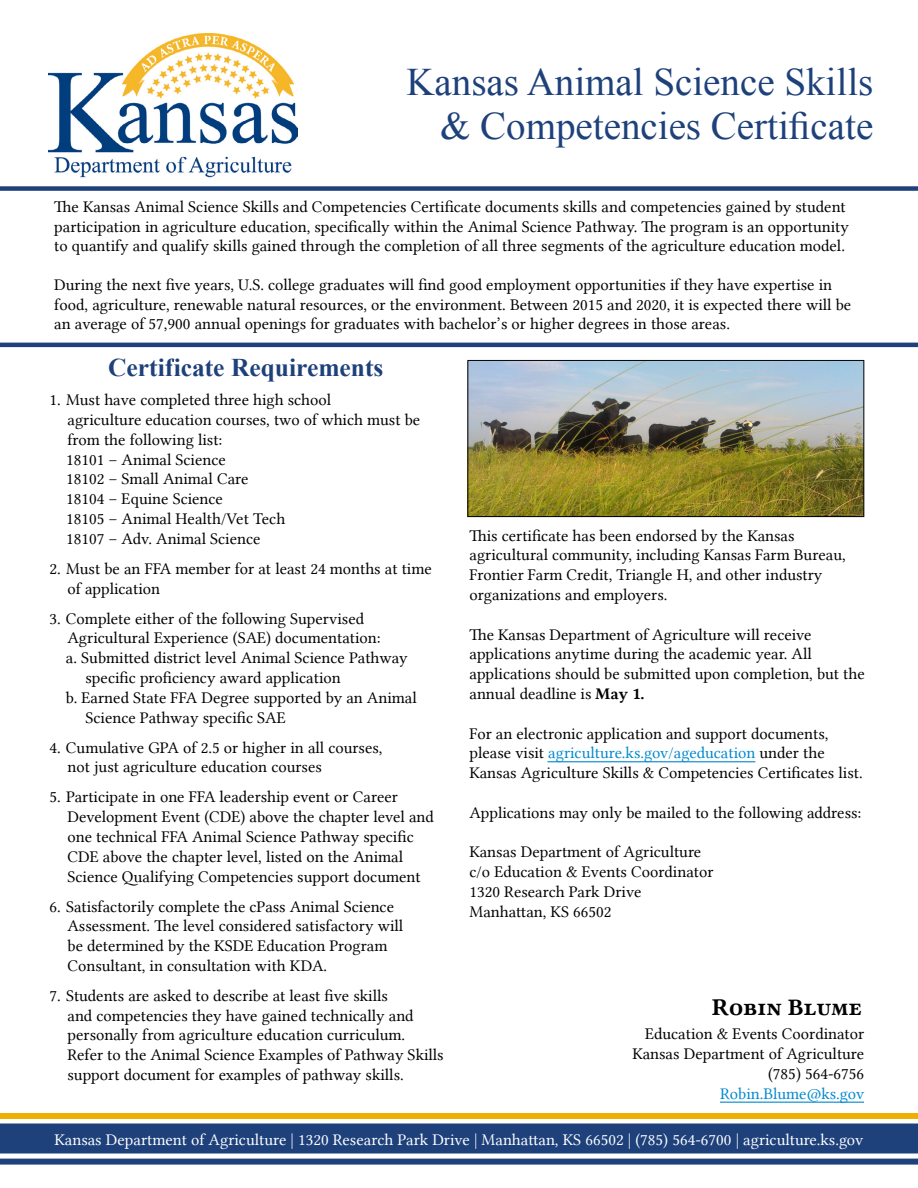
<style>
.page{position:relative;width:918px;height:1188px;background:#fff}
.page>*{position:absolute;margin:0;border:0;box-sizing:border-box;transform-origin:0 0}
.t1{font:39px/43.5px "Times New Roman";color:#1e417b;text-align:right}
.t2{font:700 25.5px "Times New Roman";color:#1e417b}
.t3{font:24px "Lin Libertine Capitals B";color:#000}
.t4{font:16.5px/19.8px "Lin Libertine";color:#000}
.t5{font:16.5px "Lin Libertine";color:#fff}
.t6{font:16.5px "Lin Libertine";color:#0089cf}
.s1{font-family:"Lin Libertine B"}
.s2{color:#0089cf}
</style>
<div class="page">
<div style="left:0;top:1124px;width:918px;height:30px;background:#1e417b"></div>
<div style="left:0;top:1113px;width:918px;height:6px;background:#f1ad02"></div>
<div style="left:0;top:1159px;width:918px;height:6px;background:#1e417b"></div>
<img style="left:48px;top:33px;width:250px;height:145px">
<svg style="left:106px;top:342px;width:280px;height:6px"></svg>
<img style="left:469px;top:362px;width:393px;height:153px">
<div style="left:467px;top:360px;width:397px;height:157px;border:1px solid #000"></div>
<hr style="left:548px;top:761px;width:207px;height:1px;background:#0089cf">
<div style="left:0;top:186px;width:918px;height:5px;background:#1e417b"></div>
<hr style="left:0;top:343px;width:918px;height:4px;background:#1e417b">
<hr style="left:720px;top:1102px;width:144px;height:1px;background:#0089cf">
<h1 class="t1" style="left:406px;top:59px;width:468px">Kansas Animal Science Skills &amp; Competencies Certificate</h1>
<p class="t4" style="left:54px;top:197px;width:796px">The Kansas Animal Science Skills and Competencies Certificate documents skills and competencies gained by student participation in agriculture education, specifically within the Animal Science Pathway. The program is an opportunity to quantify and qualify skills gained through the completion of all three segments of the agriculture education model.</p>
<p class="t4" style="left:54px;top:275px;width:798px">During the next five years, U.S. college graduates will find good employment opportunities if they have expertise in food, agriculture, renewable natural resources, or the environment. Between 2015 and 2020, it is expected there will be an average of 57,900 annual openings for graduates with bachelor’s or higher degrees in those areas.</p>
<h2 class="t2" style="left:108px;top:350px;width:277px">Certificate Requirements</h2>
<p class="t4" style="left:66px;top:390px;width:356px;text-indent:-16px">1. Must have completed three high school<br>agriculture education courses, two of which must be from the following list:<br>18101 – Animal Science<br>18102 – Small Animal Care<br>18104 – Equine Science<br>18105 – Animal Health/Vet Tech<br>18107 – Adv. Animal Science</p>
<p class="t4" style="left:68px;top:559px;width:366px;text-indent:-18px">2. Must be an FFA member for at least 24 months at time of application</p>
<p class="t4" style="left:49px;top:608px;width:316px">3. Complete either of the following Supervised</p>
<p class="t4" style="left:68px;top:628px;width:315px">Agricultural Experience (SAE) documentation:</p>
<p class="t4" style="left:66px;top:648px;width:343px">a. Submitted district level Animal Science Pathway</p>
<p class="t4" style="left:86px;top:668px;width:257px">specific proficiency award application</p>
<p class="t4" style="left:66px;top:688px;width:352px">b. Earned State FFA Degree supported by an Animal</p>
<p class="t4" style="left:86px;top:707px;width:202px">Science Pathway specific SAE</p>
<p class="t4" style="left:68px;top:737px;width:317px;text-indent:-18px">4. Cumulative GPA of 2.5 or higher in all courses, not just agriculture education courses</p>
<p class="t4" style="left:68px;top:787px;width:368px;text-indent:-18px">5. Participate in one FFA leadership event or Career Development Event (CDE) above the chapter level and one technical FFA Animal Science Pathway specific CDE above the chapter level, listed on the Animal Science Qualifying Competencies support document</p>
<p class="t4" style="left:68px;top:896px;width:337px;text-indent:-18px">6. Satisfactorily complete the cPass Animal Science Assessment. The level considered satisfactory will be determined by the KSDE Education Program Consultant, in consultation with KDA.</p>
<p class="t4" style="left:68px;top:986px;width:378px;text-indent:-18px">7. Students are asked to describe at least five skills<br>and competencies they have gained technically and personally from agriculture education curriculum.<br>Refer to the Animal Science Examples of Pathway Skills support document for examples of pathway skills.</p>
<h3 class="t3" style="left:712px;top:991px;width:152px">Robin Blume</h3>
<p class="t4" style="left:470px;top:525px;width:378px">This certificate has been endorsed by the Kansas agricultural community, including Kansas Farm Bureau, Frontier Farm Credit, Triangle H, and other industry organizations and employers.</p>
<p class="t4" style="left:470px;top:624px;width:397px">The Kansas Department of Agriculture will receive applications anytime during the academic year. All applications should be submitted upon completion, but the annual deadline is <span class="s1">May 1.</span></p>
<p class="t4" style="left:470px;top:723px;width:395px">For an electronic application and support documents, please visit <span class="s2">agriculture.ks.gov/ageducation</span> under the<br>Kansas Agriculture Skills &amp; Competencies Certificates list.</p>
<p class="t4" style="left:470px;top:803px;width:393px">Applications may only be mailed to the following address:</p>
<p class="t4" style="left:470px;top:842px;width:246px">Kansas Department of Agriculture c/o Education &amp; Events Coordinator<br>1320 Research Park Drive<br>Manhattan, KS 66502</p>
<p class="t4" style="left:632px;top:1024px;width:233px;text-align:right">Education &amp; Events Coordinator<br>Kansas Department of Agriculture (785) 564-6756</p>
<p class="t6" style="left:720px;top:1084px;width:146px">Robin.Blume@ks.gov</p>
<p class="t5" style="left:55px;top:1130px;width:810px">Kansas Department of Agriculture | 1320 Research Park Drive | Manhattan, KS 66502 | (785) 564-6700 | agriculture.ks.gov</p>
</div>
